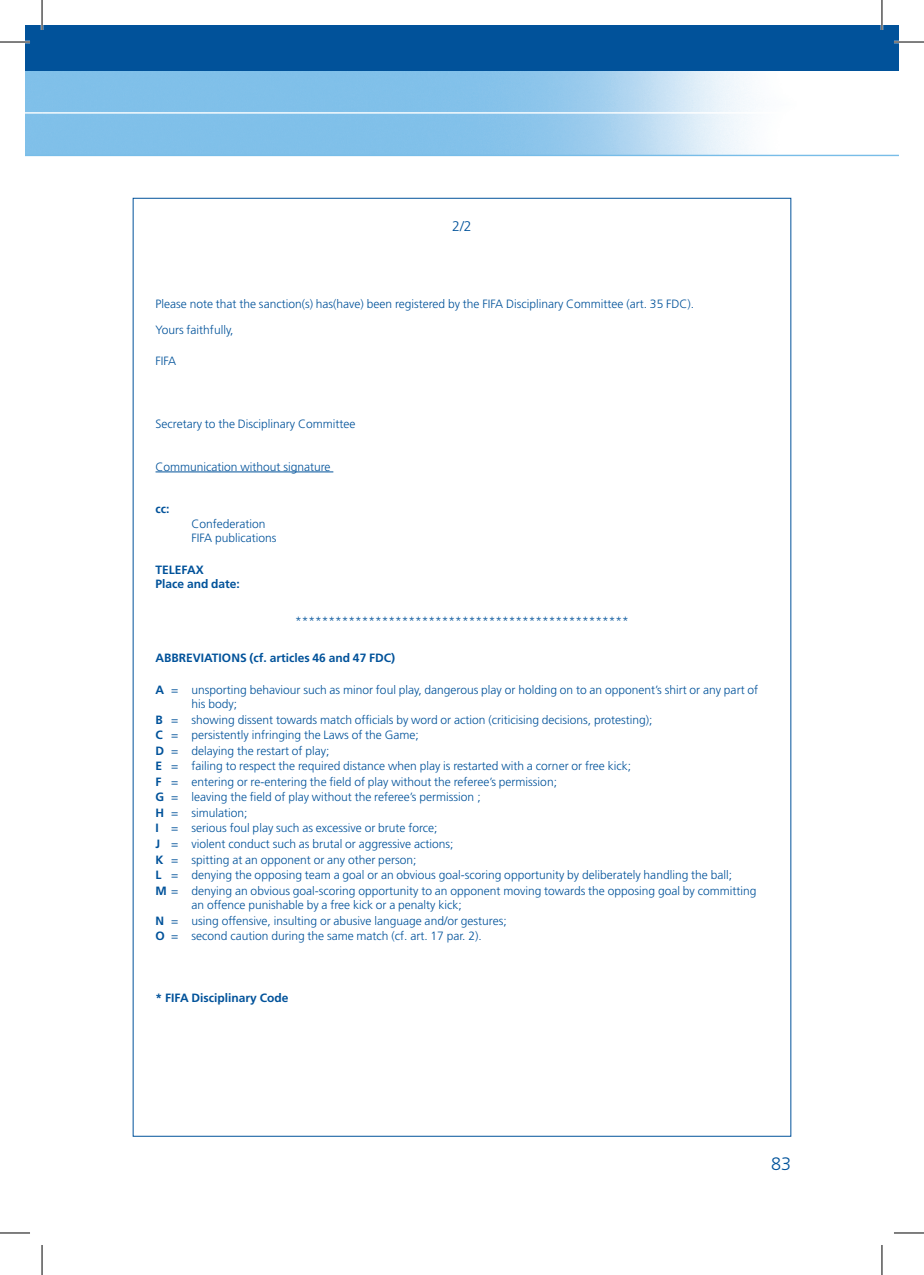
<style>
.page{position:relative;width:924px;height:1275px;background:#fff}
.page>*{position:absolute;margin:0;border:0;box-sizing:border-box;transform-origin:0 0}
.t1{font:300 18px "Frutiger";color:#01529a}
.t2{font:300 14px "Frutiger";color:#01529a}
.t3{font:300 12px/25.8px "Frutiger";color:#01529a}
.t4{font:700 12px/14.4px "Frutiger";color:#01529a}
.s1{font-weight:700}
</style>
<div class="page">
<img style="left:25px;top:70px;width:873px;height:85px">
<div style="left:25px;top:25px;width:17px;height:45px;background:#01529a"></div>
<svg style="left:25px;top:112px;width:17px;height:2px"></svg>
<svg style="left:25px;top:155px;width:17px;height:1px"></svg>
<div style="left:42px;top:25px;width:856px;height:45px;background:#01529a"></div>
<hr style="left:42px;top:112px;width:856px;height:2px;background:#fff">
<hr style="left:42px;top:155px;width:856px;height:1px;background:#78bde8">
<hr style="left:155px;top:471px;width:178px;height:1px;background:#01529a">
<hr style="left:0;top:41px;width:30px;height:2px;background:#fff">
<hr style="left:893px;top:41px;width:30px;height:2px;background:#fff">
<hr style="left:41px;top:0;width:2px;height:30px;background:#fff">
<hr style="left:880px;top:0;width:2px;height:30px;background:#fff">
<hr style="left:0;top:42px;width:30px;height:1px;background:#000">
<hr style="left:893px;top:42px;width:30px;height:1px;background:#000">
<hr style="left:0;top:1232px;width:30px;height:1px;background:#000">
<hr style="left:893px;top:1232px;width:30px;height:1px;background:#000">
<hr style="left:42px;top:0;width:1px;height:30px;background:#000">
<hr style="left:42px;top:1245px;width:1px;height:30px;background:#000">
<hr style="left:881px;top:0;width:1px;height:30px;background:#000">
<hr style="left:881px;top:1245px;width:1px;height:30px;background:#000">
<p class="t2" style="left:452px;top:221px;width:21px">2/2</p>
<p class="t3" style="left:155px;top:292px;width:540px">Please note that the sanction(s) has(have) been registered by the FIFA Disciplinary Committee (art. 35 FDC).<br>Yours faithfully,</p>
<p class="t3" style="left:155px;top:349px;width:22px">FIFA</p>
<p class="t3" style="left:155px;top:412px;width:201px">Secretary to the Disciplinary Committee</p>
<p class="t3" style="left:155px;top:454px;width:176px">Communication without signature</p>
<p class="t4" style="left:155px;top:503px;width:15px">cc:</p>
<p class="t3" style="left:191px;top:517px;width:86px;line-height:14.4px">Confederation<br>FIFA publications</p>
<p class="t4" style="left:155px;top:563px;width:86px">TELEFAX<br>Place and date:</p>
<p class="t3" style="left:295px;top:609px;width:335px">**************************************************</p>
<p class="t4" style="left:155px;top:652px;width:241px">ABBREVIATIONS (cf. articles 46 and 47 FDC)</p>
<p class="t3" style="left:155px;top:677px;width:604px"><span class="s1">A</span> = unsporting behaviour such as minor foul play, dangerous play or holding on to an opponent’s shirt or any part of</p>
<p class="t3" style="left:191px;top:692px;width:47px">his body;</p>
<p class="t3" style="left:155px;top:707px;width:498px"><span class="s1">B</span> = showing dissent towards match officials by word or action (criticising decisions, protesting);</p>
<p class="t3" style="left:155px;top:723px;width:265px"><span class="s1">C</span> = persistently infringing the Laws of the Game;</p>
<p class="t3" style="left:155px;top:738px;width:175px"><span class="s1">D</span> = delaying the restart of play;</p>
<p class="t3" style="left:155px;top:754px;width:476px"><span class="s1">E</span> = failing to respect the required distance when play is restarted with a corner or free kick;</p>
<p class="t3" style="left:155px;top:769px;width:403px"><span class="s1">F</span> = entering or re-entering the field of play without the referee’s permission;</p>
<p class="t3" style="left:155px;top:785px;width:326px"><span class="s1">G</span> = leaving the field of play without the referee’s permission ;</p>
<p class="t3" style="left:155px;top:800px;width:94px"><span class="s1">H</span> = simulation;</p>
<p class="t3" style="left:155px;top:816px;width:283px"><span class="s1">I</span> = serious foul play such as excessive or brute force;</p>
<p class="t3" style="left:155px;top:832px;width:299px"><span class="s1">J</span> = violent conduct such as brutal or aggressive actions;</p>
<p class="t3" style="left:155px;top:847px;width:262px"><span class="s1">K</span> = spitting at an opponent or any other person;</p>
<p class="t3" style="left:155px;top:863px;width:577px"><span class="s1">L</span> = denying the opposing team a goal or an obvious goal-scoring opportunity by deliberately handling the ball;</p>
<p class="t3" style="left:155px;top:878px;width:602px"><span class="s1">M</span> = denying an obvious goal-scoring opportunity to an opponent moving towards the opposing goal by committing</p>
<p class="t3" style="left:191px;top:893px;width:271px">an offence punishable by a free kick or a penalty kick;</p>
<p class="t3" style="left:155px;top:908px;width:352px"><span class="s1">N</span> = using offensive, insulting or abusive language and/or gestures;</p>
<p class="t3" style="left:155px;top:924px;width:327px"><span class="s1">O</span> = second caution during the same match (cf. art. 17 par. 2).</p>
<p class="t4" style="left:155px;top:991px;width:134px">* FIFA Disciplinary Code</p>
<h1 class="t1" style="left:770px;top:1156px;width:22px">83</h1>
</div>
